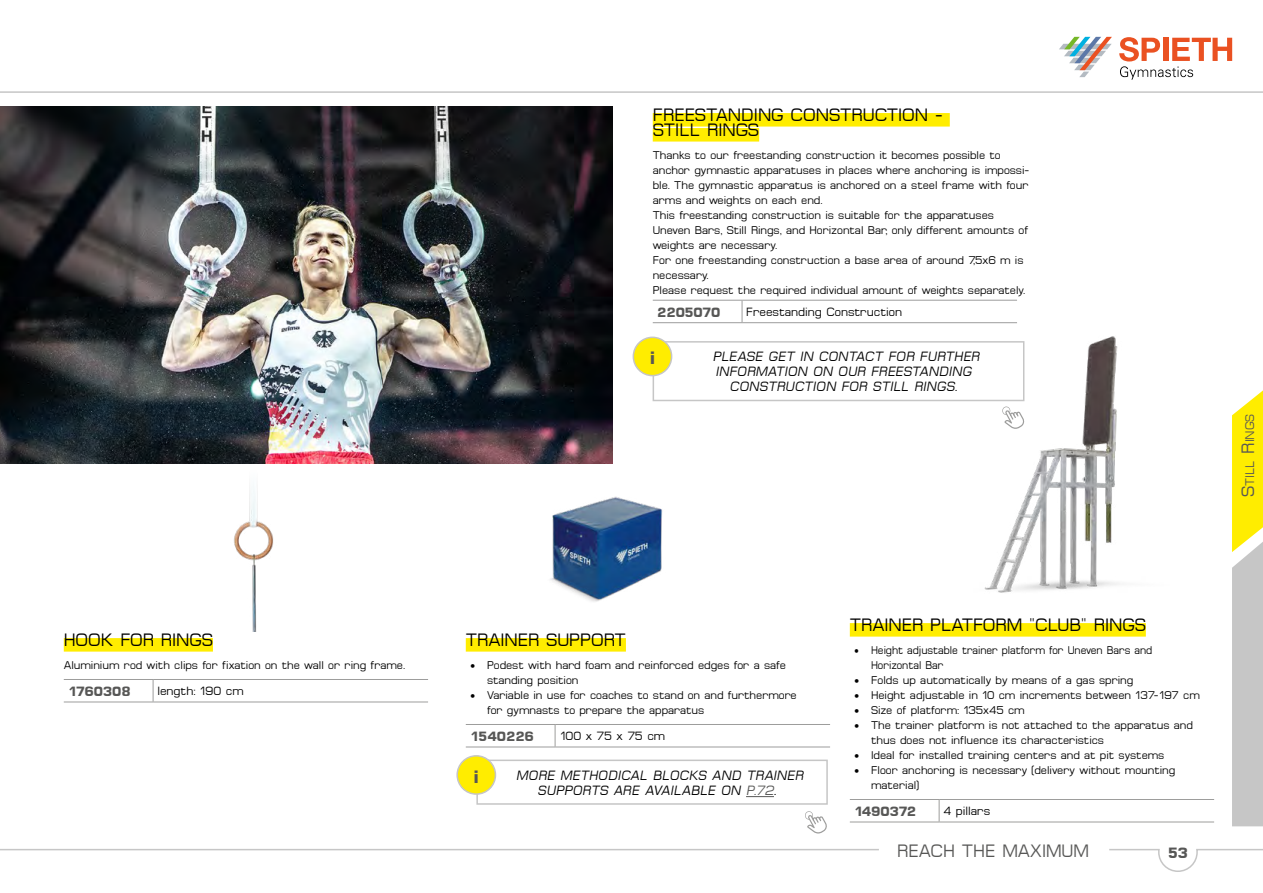
<style>
.page{position:relative;width:1263px;height:893px;background:#fff}
.page>*{position:absolute;margin:0;border:0;box-sizing:border-box;transform-origin:0 0}
.t1{font:18px/15px "Micro FLF";color:#000}
.t2{font:18px "Micro FLF";color:#575756}
.t3{font:700 18px "Micro FLF";color:#575756}
.t4{font:700 15px "Micro FLF";color:#575756}
.t5{font:italic 13.5px/15px "Micro FLF";letter-spacing:.02em;color:#000;text-align:center}
.t6{font:700 13.5px "Micro FLF";letter-spacing:-.03em;color:#575756}
.t7{font:700 13.5px "Micro FLF";color:#575756}
.t8{font:12.6px "Micro FLF";color:#575756}
.t9{font:12px "Micro FLF";color:#000}
.t10{font:11.25px/15px "Micro FLF";color:#000}
.t11{font:11.25px/15px "Micro FLF";color:#000;scale:.93 1}
.s1{font-size:18px}
.s2{color:#575756}
</style>
<div class="page">
<hr style="left:0;top:91px;width:1263px;height:2px;background:#c6c6c6">
<svg style="left:1059px;top:37px;width:53px;height:40px"></svg>
<svg style="left:1119px;top:37px;width:113px;height:43px"></svg>
<svg style="left:0;top:849px;width:1263px;height:23px"></svg>
<div style="left:879px;top:831px;width:230px;height:39px;background:#fff;border-radius:19px"></div>
<svg style="left:1232px;top:390px;width:31px;height:436px;background:#dbd58b"></svg>
<img style="left:550px;top:496px;width:113px;height:106px">
<img style="left:234px;top:489px;width:39px;height:142px">
<img style="left:0;top:106px;width:612px;height:357px">
<img style="left:936px;top:336px;width:183px;height:257px">
<svg style="left:746px;top:796px;width:28px;height:1px"></svg>
<div style="left:476px;top:760px;width:352px;height:45px;border:2px solid #c6c6c6"></div>
<div style="left:457px;top:756px;width:38px;height:38px;background:#ffed00;border-radius:50%"></div>
<div style="left:456px;top:755px;width:40px;height:40px;border:2px solid #c6c6c6;border-radius:50%"></div>
<div style="left:653px;top:341px;width:371px;height:60px;border:2px solid #c6c6c6"></div>
<div style="left:633px;top:337px;width:39px;height:39px;background:#ffed00;border-radius:50%"></div>
<div style="left:633px;top:337px;width:39px;height:39px;border:2px solid #c6c6c6;border-radius:50%"></div>
<div style="left:64px;top:638px;width:149px;height:14px;background:#ffed00"></div>
<hr style="left:64px;top:679px;width:89px;height:1px;background:#9d9d9c">
<hr style="left:153px;top:679px;width:275px;height:1px;background:#9d9d9c">
<hr style="left:64px;top:702px;width:89px;height:1px;background:#9d9d9c">
<hr style="left:153px;top:702px;width:275px;height:1px;background:#9d9d9c">
<svg style="left:153px;top:680px;width:1px;height:22px"></svg>
<div style="left:466px;top:638px;width:160px;height:14px;background:#ffed00"></div>
<hr style="left:466px;top:724px;width:89px;height:1px;background:#9d9d9c">
<hr style="left:555px;top:724px;width:275px;height:1px;background:#9d9d9c">
<hr style="left:466px;top:747px;width:89px;height:1px;background:#9d9d9c">
<hr style="left:555px;top:747px;width:275px;height:1px;background:#9d9d9c">
<svg style="left:555px;top:725px;width:1px;height:22px"></svg>
<div style="left:850px;top:623px;width:296px;height:14px;background:#ffed00"></div>
<hr style="left:850px;top:799px;width:89px;height:1px;background:#9d9d9c">
<hr style="left:939px;top:799px;width:275px;height:1px;background:#9d9d9c">
<hr style="left:850px;top:822px;width:89px;height:1px;background:#9d9d9c">
<hr style="left:939px;top:822px;width:275px;height:1px;background:#9d9d9c">
<svg style="left:939px;top:800px;width:1px;height:22px"></svg>
<div style="left:653px;top:113px;width:297px;height:14px;background:#ffed00"></div>
<div style="left:653px;top:128px;width:106px;height:14px;background:#ffed00"></div>
<hr style="left:653px;top:300px;width:89px;height:1px;background:#9d9d9c">
<hr style="left:742px;top:300px;width:275px;height:1px;background:#9d9d9c">
<hr style="left:653px;top:322px;width:89px;height:1px;background:#9d9d9c">
<hr style="left:742px;top:322px;width:275px;height:1px;background:#9d9d9c">
<svg style="left:742px;top:301px;width:1px;height:21px"></svg>
<svg style="left:1002px;top:406px;width:23px;height:23px"></svg>
<svg style="left:805px;top:811px;width:22px;height:22px"></svg>
<h1 class="t1" style="left:64px;top:633px;width:151px">HOOK FOR RINGS</h1>
<p class="t10" style="left:64px;top:658px;width:343px">Aluminium rod with clips for fixation on the wall or ring frame.</p>
<p class="t6" style="left:68px;top:683px;width:64px">1760308</p>
<p class="t9" style="left:157px;top:685px;width:88px">length: 190 cm</p>
<h1 class="t1" style="left:653px;top:108px;width:292px">FREESTANDING CONSTRUCTION -<br>STILL RINGS</h1>
<p class="t10" style="left:653px;top:148px;width:378px">Thanks to our freestanding construction it becomes possible to anchor gymnastic apparatuses in places where anchoring is impossi&shy;ble. The gymnastic apparatus is anchored on a steel frame with four arms and weights on each end.<br>This freestanding construction is suitable for the apparatuses Uneven Bars, Still Rings, and Horizontal Bar, only different amounts of weights are necessary.<br>For one freestanding construction a base area of around 7,5x6 m is necessary.<br>Please request the required individual amount of weights separately.</p>
<p class="t6" style="left:657px;top:304px;width:65px">2205070</p>
<p class="t9" style="left:746px;top:305px;width:157px">Freestanding Construction</p>
<h1 class="t3" style="left:650px;top:348px;width:6px">i</h1>
<p class="t5" style="left:713px;top:349px;width:268px">PLEASE GET IN CONTACT FOR FURTHER<br>INFORMATION ON OUR FREESTANDING<br>CONSTRUCTION FOR STILL RINGS.</p>
<p class="t8" style="left:1243px;top:497px;width:85px;rotate:-90deg"><span class="s1">S</span>till <span class="s1">R</span>ings</p>
<h1 class="t1" style="left:466px;top:633px;width:162px">TRAINER SUPPORT</h1>
<p class="t10" style="left:487px;top:658px;width:300px;text-indent:-17px">• Podest with hard foam and reinforced edges for a safe standing position</p>
<p class="t10" style="left:487px;top:688px;width:311px;text-indent:-17px">• Variable in use for coaches to stand on and furthermore for gymnasts to prepare the apparatus</p>
<p class="t7" style="left:470px;top:728px;width:65px">1540226</p>
<p class="t9" style="left:559px;top:730px;width:107px">100 x 75 x 75 cm</p>
<h1 class="t3" style="left:474px;top:766px;width:6px">i</h1>
<p class="t5" style="left:516px;top:768px;width:288px">MORE METHODICAL BLOCKS AND TRAINER<br>SUPPORTS ARE AVAILABLE ON <span class="s2">P.72</span>.</p>
<h1 class="t1" style="left:850px;top:618px;width:297px">TRAINER PLATFORM "CLUB" RINGS</h1>
<p class="t11" style="left:871px;top:643px;width:304px;text-indent:-17px">• Height adjustable trainer platform for Uneven Bars and<br>Horizontal Bar</p>
<p class="t10" style="left:854px;top:673px;width:281px">• Folds up automatically by means of a gas spring</p>
<p class="t10" style="left:854px;top:688px;width:347px">• Height adjustable in 10 cm increments between 137-197 cm</p>
<p class="t10" style="left:854px;top:703px;width:172px">• Size of platform: 135x45 cm</p>
<p class="t10" style="left:871px;top:718px;width:323px;text-indent:-17px">• The trainer platform is not attached to the apparatus and thus does not influence its characteristics</p>
<p class="t10" style="left:854px;top:748px;width:312px">• Ideal for installed training centers and at pit systems</p>
<p class="t10" style="left:871px;top:763px;width:306px;text-indent:-17px">• Floor anchoring is necessary (delivery without mounting material)</p>
<p class="t6" style="left:854px;top:803px;width:64px">1490372</p>
<p class="t9" style="left:943px;top:805px;width:48px">4 pillars</p>
<h1 class="t2" style="left:897px;top:841px;width:193px">REACH THE MAXIMUM</h1>
<h2 class="t4" style="left:1168px;top:844px;width:22px">53</h2>
</div>
